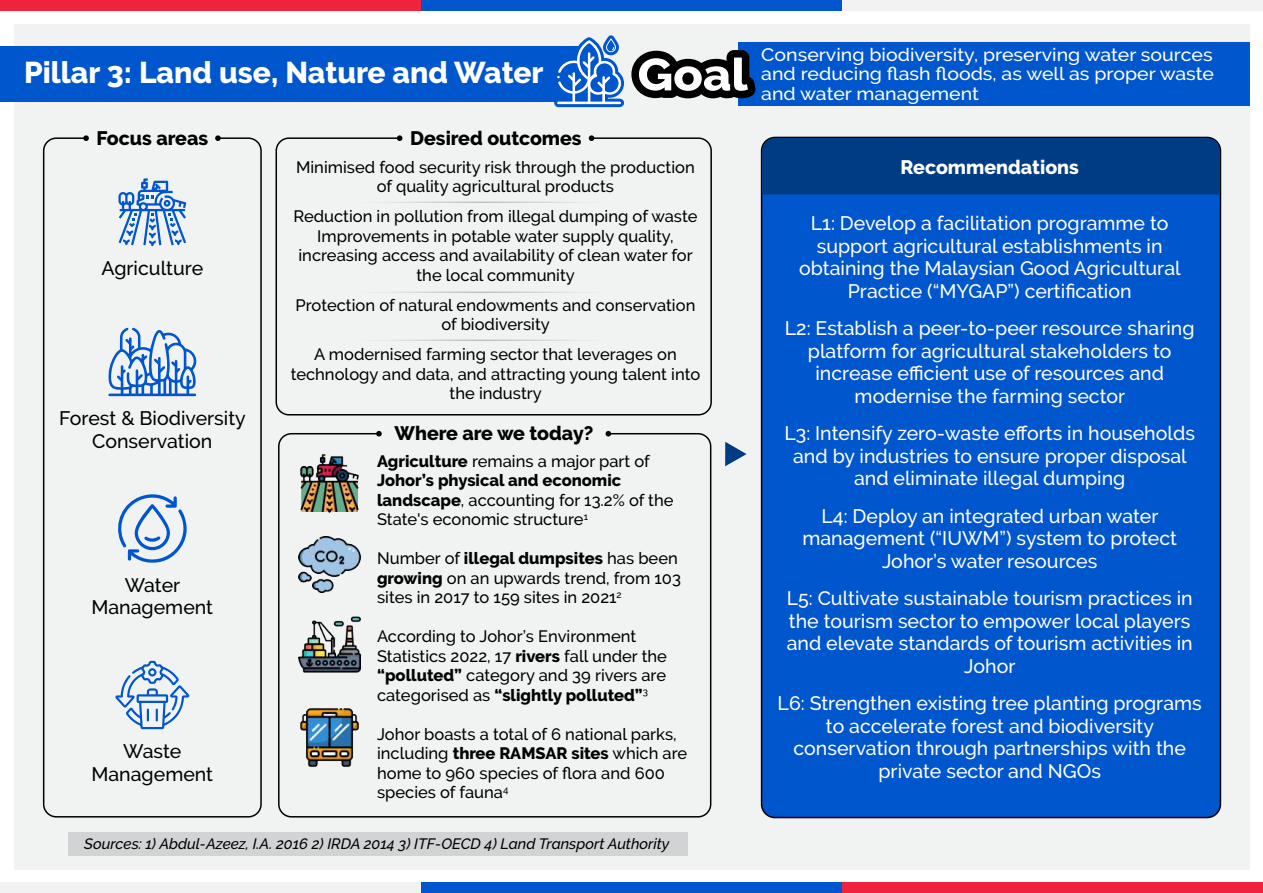
<style>
.page{position:relative;width:1263px;height:893px;background:#fff}
.page>*{position:absolute;margin:0;border:0;box-sizing:border-box;transform-origin:0 0}
.t1{font:800 30px "Raleway";color:#fff}
.t2{font:500 19.5px/22.5px "Raleway";color:#fff;text-align:center}
.t3{font:500 19.5px/22.5px "Raleway";color:#000;text-align:center}
.t4{font:800 19.5px "Raleway";color:#000}
.t5{font:800 19.5px "Raleway";color:#fff}
.t6{font:500 18px/19.5px "Raleway";color:#fff;text-align:justify;scale:1.08 1}
.t7{font:500 16.5px/19.5px "Raleway";color:#000;text-align:center}
.t8{font:italic 500 15px "Raleway";color:#000}
.s1{font-weight:800}
</style>
<div class="page">
<div style="left:14px;top:24px;width:1235px;height:845px;background:#f1f2f2"></div>
<div style="left:0;top:46px;width:596px;height:55px;background:#0056cd"></div>
<div style="left:0;top:0;width:421px;height:10px;background:#ef233c"></div>
<div style="left:421px;top:0;width:421px;height:10px;background:#0056cd"></div>
<div style="left:842px;top:0;width:421px;height:10px;background:#f2f2f2"></div>
<div style="left:842px;top:883px;width:421px;height:10px;background:#ef233c"></div>
<div style="left:421px;top:883px;width:421px;height:10px;background:#0056cd"></div>
<div style="left:0;top:883px;width:421px;height:10px;background:#f2f2f2"></div>
<div style="left:738px;top:42px;width:511px;height:64px;background:#0056cd"></div>
<svg style="left:631px;top:50px;width:125px;height:48px"></svg>
<div style="left:68px;top:832px;width:620px;height:24px;background:#d1d3d4"></div>
<div style="left:761px;top:137px;width:460px;height:681px;background:#0056cd"></div>
<div style="left:762px;top:138px;width:458px;height:56px;background:#003c84"></div>
<div style="left:275px;top:137px;width:437px;height:278px;border:2px solid #000;border-radius:13px"></div>
<svg style="left:397px;top:135px;width:5px;height:6px"></svg>
<svg style="left:589px;top:135px;width:5px;height:6px"></svg>
<svg style="left:387px;top:202px;width:192px;height:1px"></svg>
<svg style="left:386px;top:292px;width:194px;height:1px"></svg>
<svg style="left:385px;top:340px;width:196px;height:1px"></svg>
<svg style="left:725px;top:442px;width:21px;height:24px"></svg>
<div style="left:43px;top:137px;width:219px;height:680px;border:2px solid #000;border-radius:13px"></div>
<svg style="left:83px;top:135px;width:6px;height:6px"></svg>
<svg style="left:215px;top:135px;width:6px;height:6px"></svg>
<div style="left:278px;top:433px;width:433px;height:384px;border:2px solid #000;border-radius:13px"></div>
<svg style="left:376px;top:431px;width:6px;height:5px"></svg>
<svg style="left:605px;top:431px;width:6px;height:5px"></svg>
<img style="left:298px;top:536px;width:62px;height:58px">
<img style="left:298px;top:616px;width:62px;height:57px">
<img style="left:300px;top:708px;width:59px;height:59px">
<svg style="left:554px;top:35px;width:70px;height:72px"></svg>
<svg style="left:118px;top:178px;width:68px;height:68px"></svg>
<svg style="left:108px;top:328px;width:88px;height:68px"></svg>
<svg style="left:118px;top:494px;width:69px;height:69px"></svg>
<svg style="left:115px;top:661px;width:74px;height:68px"></svg>
<img style="left:300px;top:454px;width:59px;height:59px">
<h1 class="t1" style="left:24px;top:56px;width:521px">Pillar 3: Land use, Nature and Water</h1>
<p class="t4" style="left:97px;top:127px;width:113px">Focus areas</p>
<p class="t3" style="left:101px;top:257px;width:103px">Agriculture</p>
<p class="t3" style="left:59px;top:407px;width:188px">Forest &amp; Biodiversity<br>Conservation</p>
<p class="t3" style="left:92px;top:573px;width:123px">Water<br>Management</p>
<p class="t3" style="left:92px;top:740px;width:123px">Waste<br>Management</p>
<p class="t4" style="left:410px;top:127px;width:173px">Desired outcomes</p>
<p class="t7" style="left:296px;top:157px;width:400px">Minimised food security risk through the production of quality agricultural products</p>
<p class="t7" style="left:293px;top:206px;width:405px">Reduction in pollution from illegal dumping of waste Improvements in potable water supply quality, increasing access and availability of clean water for the local community</p>
<p class="t7" style="left:296px;top:295px;width:401px">Protection of natural endowments and conservation of biodiversity</p>
<p class="t7" style="left:291px;top:344px;width:411px">A modernised farming sector that leverages on technology and data, and attracting young talent into the industry</p>
<p class="t4" style="left:395px;top:422px;width:200px">Where are we today?</p>
<p class="t7" style="left:377px;top:451px;width:298px;text-align:left"><span class="s1">Agriculture</span> remains a major part of <span class="s1">Johor’s physical and economic landscape</span>, accounting for 13.2% of the State's economic structure<sup>1</sup></p>
<p class="t7" style="left:377px;top:549px;width:305px;text-align:left">Number of <span class="s1">illegal dumpsites</span> has been <span class="s1">growing</span> on an upwards trend, from 103 sites in 2017 to 159 sites in 2021<sup>2</sup></p>
<p class="t7" style="left:377px;top:627px;width:291px;text-align:left">According to Johor’s Environment Statistics 2022, 17 <span class="s1">rivers</span> fall under the <span class="s1">“polluted”</span> category and 39 rivers are categorised as <span class="s1">“slightly polluted”</span><sup>3</sup></p>
<p class="t7" style="left:377px;top:724px;width:312px;text-align:left">Johor boasts a total of 6 national parks, including <span class="s1">three RAMSAR sites</span> which are home to 960 species of flora and 600 species of fauna<sup>4</sup></p>
<p class="t8" style="left:84px;top:835px;width:587px">Sources: 1) Abdul-Azeez, I.A. 2016 2) IRDA 2014 3) ITF-OECD 4) Land Transport Authority</p>
<p class="t6" style="left:761px;top:45px;width:421px">Conserving biodiversity, preserving water sources and reducing flash floods, as well as proper waste and water management</p>
<p class="t5" style="left:900px;top:156px;width:180px">Recommendations</p>
<p class="t2" style="left:799px;top:212px;width:383px">L1: Develop a facilitation programme to support agricultural establishments in obtaining the Malaysian Good Agricultural Practice (“MYGAP”) certification</p>
<p class="t2" style="left:785px;top:317px;width:411px">L2: Establish a peer-to-peer resource sharing platform for agricultural stakeholders to increase efficient use of resources and modernise the farming sector</p>
<p class="t2" style="left:784px;top:422px;width:412px">L3: Intensify zero-waste efforts in households and by industries to ensure proper disposal and eliminate illegal dumping</p>
<p class="t2" style="left:802px;top:504px;width:376px">L4: Deploy an integrated urban water management (“IUWM”) system to protect<br>Johor’s water resources</p>
<p class="t2" style="left:787px;top:587px;width:407px">L5: Cultivate sustainable tourism practices in the tourism sector to empower local players and elevate standards of tourism activities in Johor</p>
<p class="t2" style="left:778px;top:692px;width:426px">L6: Strengthen existing tree planting programs to accelerate forest and biodiversity conservation through partnerships with the private sector and NGOs</p>
</div>
